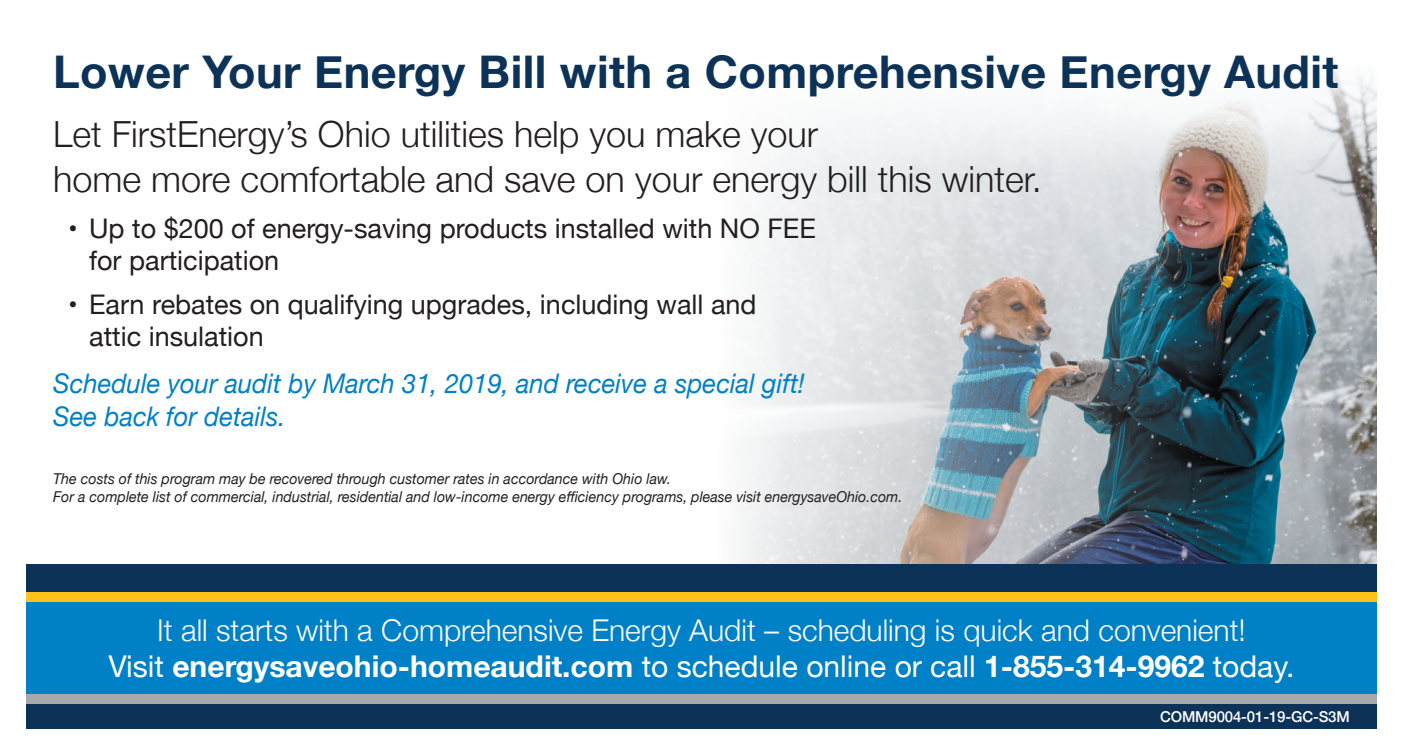
<style>
.page{position:relative;width:1406px;height:756px;background:#fff}
.page>*{position:absolute;margin:0;border:0;box-sizing:border-box;transform-origin:0 0}
.t1{font:700 45px "Helvetica Neue";letter-spacing:.01em;color:#0d3258}
.t2{font:300 36px/45px "Helvetica Neue";color:#231f20}
.t3{font:300 30px/36px "Helvetica Neue";color:#fff;text-align:center}
.t4{font:27px/32.4px "Helvetica Neue";color:#231f20}
.t5{font:italic 27px/33px "Helvetica Neue";color:#0080c6;scale:.95 1}
.t6{font:italic 15px/18px "Helvetica Neue";color:#231f20;scale:.95 1}
.t7{font:500 15px "Helvetica Neue";letter-spacing:-.01em;color:#fff}
.s1{font-weight:400}
.s2{font-weight:700}
</style>
<div class="page">
<img style="left:742px;top:176px;width:634px;height:387px">
<svg style="left:776px;top:67px;width:600px;height:109px;fill:#f4f5f6"></svg>
<div style="left:26px;top:563px;width:1350px;height:165px;background:#0d3258"></div>
<div style="left:26px;top:601px;width:1350px;height:93px;background:#0080c6"></div>
<div style="left:26px;top:592px;width:1350px;height:9px;background:#fec21a"></div>
<div style="left:26px;top:694px;width:1350px;height:10px;background:#a8a9ad"></div>
<h1 class="t1" style="left:53px;top:37px;width:1286px">Lower Your Energy Bill with a Comprehensive Energy Audit</h1>
<h2 class="t2" style="left:53px;top:109px;width:990px">Let FirstEnergy’s Ohio utilities help you make your<br>home more comfortable and save on your energy bill this winter.</h2>
<h3 class="t4" style="left:89px;top:213px;width:728px;text-indent:-21px">• Up to $200 of energy-saving products installed with NO FEE for participation</h3>
<h3 class="t4" style="left:89px;top:289px;width:669px;text-indent:-21px">• Earn rebates on qualifying upgrades, including wall and attic insulation</h3>
<h3 class="t5" style="left:53px;top:368px;width:792px">Schedule your audit by March 31, 2019, and receive a special gift!<br>See back for details.</h3>
<p class="t6" style="left:53px;top:470px;width:895px">The costs of this program may be recovered through customer rates in accordance with Ohio law.<br>For a complete list of commercial, industrial, residential and low-income energy efficiency programs, please visit energysaveOhio.com.</p>
<h3 class="t3" style="left:108px;top:610px;width:1187px">It all starts with a Comprehensive Energy Audit – scheduling is quick and convenient!<br><span class="s1">Visit</span> <span class="s2">energysaveohio-homeaudit.com</span> <span class="s1">to schedule online or call</span> <span class="s2">1-855-314-9962</span> <span class="s1">today.</span></h3>
<p class="t7" style="left:1270px;top:704px;width:87px">CODE HERE</p>
<p class="t7" style="left:1160px;top:704px;width:191px">COMM9004-01-19-GC-S3M</p>
</div>
